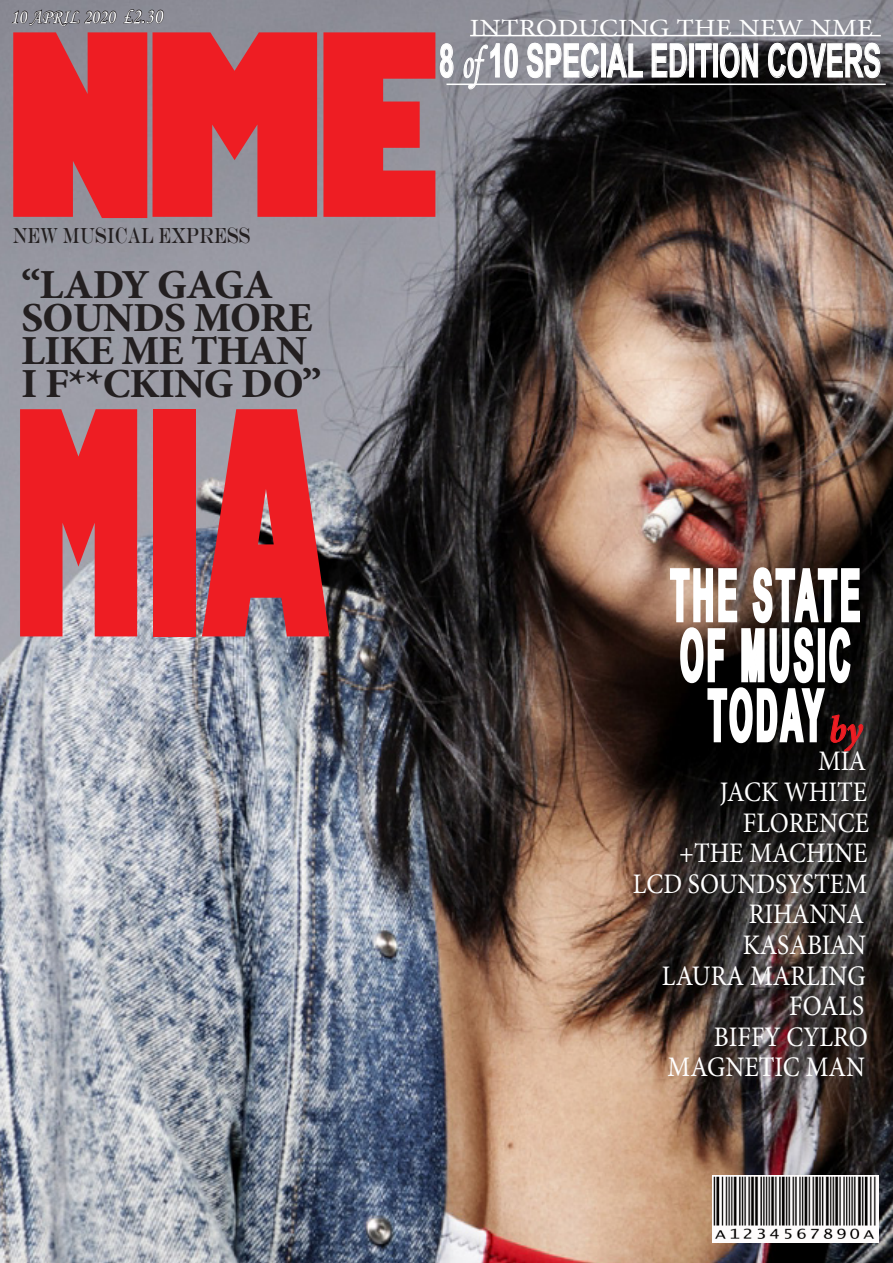
<style>
.page{position:relative;width:893px;height:1263px;background:#fff}
.page>*{position:absolute;margin:0;border:0;box-sizing:border-box;transform-origin:0 0}
.t1{font:800 condensed 304.95px "Gill Sans";color:#ee1d23;scale:.62 1}
.t2{font:800 condensed 247.5px "Gill Sans";color:#ee1d23;scale:1.08 1}
.t3{font:700 71.4px "Arial";letter-spacing:.13em;color:#fff;scale:.41 1}
.t4{font:700 46.5px "Arial";color:#fff;scale:.58 1}
.t5{font:700 condensed 41.85px "Minion Pro";letter-spacing:-.02em;color:#231f20;scale:1.13 1}
.t6{font:italic 700 38.25px "Minion Pro";color:#ee1d23;scale:.9 1}
.t7{font:28.35px "Minion Pro";color:#fff;scale:.9 1}
.t8{font:24.75px "Minion Pro";letter-spacing:.01em;color:#fff;scale:1.14 1}
.t9{font:22.35px "Engravers";color:#231f20;scale:.68 1}
.t10{font:19.95px "Monotype Corsiva";color:#fff;scale:.9 1}
.s1{font-size:21.6px}
.s2{font-family:"Monotype Corsiva";font-weight:400}
</style>
<div class="page">
<img style="left:0;top:0;width:893px;height:1263px">
<svg style="left:668px;top:561px;width:196px;height:191px"></svg>
<img style="left:713px;top:1175px;width:165px;height:67px">
<svg style="left:440px;top:43px;width:14px;height:35px"></svg>
<svg style="left:463px;top:43px;width:55px;height:47px;background:#a0a0a8"></svg>
<svg style="left:526px;top:42px;width:73px;height:36px;background:#a1a2a9"></svg>
<svg style="left:606px;top:43px;width:37px;height:35px"></svg>
<svg style="left:651px;top:43px;width:36px;height:35px"></svg>
<svg style="left:695px;top:43px;width:17px;height:35px"></svg>
<svg style="left:720px;top:42px;width:38px;height:36px"></svg>
<svg style="left:768px;top:42px;width:113px;height:36px;background:#59585a"></svg>
<hr style="left:446px;top:84px;width:440px;height:1px;background:#fff">
<hr style="left:470px;top:35px;width:411px;height:1px;background:#fff">
<svg style="left:12px;top:10px;width:105px;height:17px;background:#65646b"></svg>
<svg style="left:123px;top:9px;width:41px;height:15px"></svg>
<p class="t10" style="left:11px;top:5px;width:170px">10 APRIL 2020 <span class="s1">£2.30</span></p>
<p class="t8" style="left:470px;top:12px;width:355px">INTRODUCING THE NEW NME</p>
<p class="t4" style="left:439px;top:28px;width:764px">8 <span class="s2">of</span> 10 SPECIAL EDITION COVERS</p>
<p class="t2" style="left:0;top:-29px;width:409px">NME</p>
<p class="t9" style="left:13px;top:222px;width:351px">NEW MUSICAL EXPRESS</p>
<p class="t5" style="left:21px;top:255px;width:224px">“LADY GAGA</p>
<p class="t5" style="left:21px;top:288px;width:260px">SOUNDS MORE</p>
<p class="t5" style="left:21px;top:321px;width:255px">LIKE ME THAN</p>
<p class="t5" style="left:21px;top:354px;width:267px">I F**CKING DO”</p>
<p class="t1" style="left:11px;top:333px;width:515px">MIA</p>
<p class="t3" style="left:671px;top:545px;width:463px">THE STATE</p>
<p class="t3" style="left:680px;top:605px;width:416px">OF MUSIC</p>
<p class="t3" style="left:708px;top:665px;width:281px">TODAY</p>
<p class="t6" style="left:829px;top:702px;width:39px">by</p>
<p class="t7" style="left:818px;top:742px;width:55px">MIA</p>
<p class="t7" style="left:720px;top:773px;width:165px">JACK WHITE</p>
<p class="t7" style="left:743px;top:803px;width:142px">FLORENCE</p>
<p class="t7" style="left:679px;top:834px;width:211px">+THE MACHINE</p>
<p class="t7" style="left:633px;top:865px;width:262px">LCD SOUNDSYSTEM</p>
<p class="t7" style="left:749px;top:895px;width:130px">RIHANNA</p>
<p class="t7" style="left:743px;top:926px;width:139px">KASABIAN</p>
<p class="t7" style="left:662px;top:956px;width:228px">LAURA MARLING</p>
<p class="t7" style="left:789px;top:987px;width:85px">FOALS</p>
<p class="t7" style="left:714px;top:1018px;width:173px">BIFFY CYLRO</p>
<p class="t7" style="left:668px;top:1048px;width:221px">MAGNETIC MAN</p>
</div>
